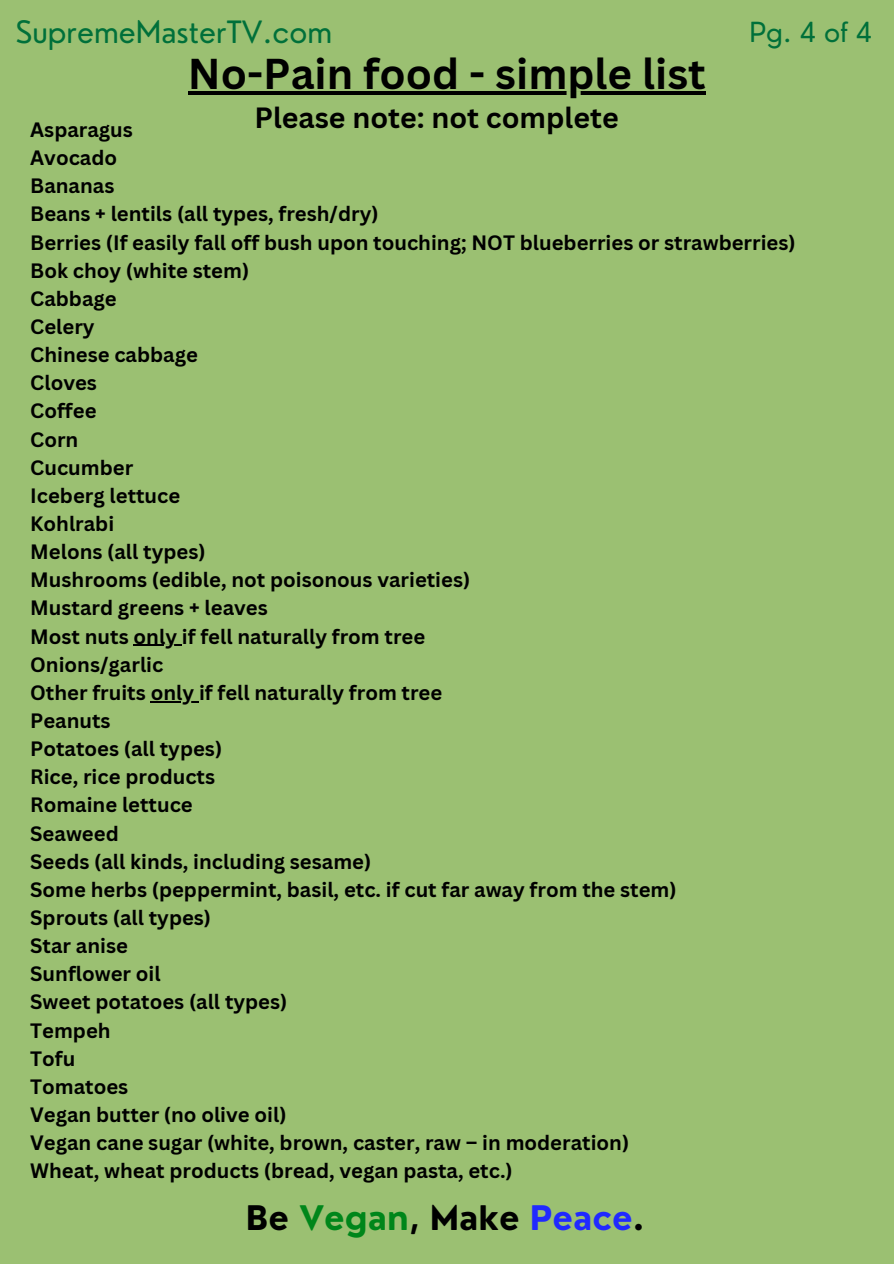
<style>
.page{position:relative;width:894px;height:1264px;background:#fff}
.page>*{position:absolute;margin:0;border:0;box-sizing:border-box;transform-origin:0 0}
.t1{font:700 42px "Canva Sans";color:#000}
.t2{font:700 33px "Nourd";color:#000}
.t3{font:30px "Nourd";color:#00703a}
.t4{font:700 28.5px "Canva Sans";color:#000}
.t5{font:27px "Nourd";color:#00703a}
.t6{font:700 20.25px "Canva Sans";color:#000}
.s1{color:#00861a}
.s2{color:#2029ff}
</style>
<div class="page">
<div style="left:0;top:0;width:893px;height:1263px;background:#9bc072"></div>
<hr style="left:134px;top:644px;width:48px;height:2px;background:#000">
<hr style="left:151px;top:701px;width:48px;height:1px;background:#000">
<hr style="left:188px;top:92px;width:517px;height:3px;background:#000">
<p class="t3" style="left:16px;top:13px;width:317px">SupremeMasterTV.com</p>
<p class="t1" style="left:188px;top:44px;width:519px">No-Pain food - simple list</p>
<p class="t5" style="left:749px;top:15px;width:124px">Pg. 4 of 4</p>
<p class="t4" style="left:254px;top:97px;width:365px">Please note: not complete</p>
<h3 class="t6" style="left:30px;top:115px;width:104px">Asparagus</h3>
<h5 class="t6" style="left:30px;top:144px;width:88px">Avocado</h5>
<h1 class="t6" style="left:30px;top:172px;width:86px">Bananas</h1>
<h4 class="t6" style="left:30px;top:200px;width:350px">Beans + lentils (all types, fresh/dry)</h4>
<p class="t6" style="left:30px;top:228px;width:766px">Berries (If easily fall off bush upon touching; NOT blueberries or strawberries)</p>
<p class="t6" style="left:30px;top:256px;width:220px">Bok choy (white stem)</p>
<p class="t6" style="left:30px;top:284px;width:88px">Cabbage</p>
<p class="t6" style="left:30px;top:312px;width:66px">Celery</p>
<p class="t6" style="left:30px;top:340px;width:169px">Chinese cabbage</p>
<p class="t6" style="left:30px;top:369px;width:68px">Cloves</p>
<p class="t6" style="left:30px;top:397px;width:68px">Coffee</p>
<p class="t6" style="left:30px;top:425px;width:50px">Corn</p>
<p class="t6" style="left:30px;top:453px;width:104px">Cucumber</p>
<p class="t6" style="left:30px;top:481px;width:151px">Iceberg lettuce</p>
<p class="t6" style="left:30px;top:509px;width:85px">Kohlrabi</p>
<p class="t6" style="left:30px;top:537px;width:177px">Melons (all types)</p>
<p class="t6" style="left:30px;top:565px;width:441px">Mushrooms (edible, not poisonous varieties)</p>
<p class="t6" style="left:30px;top:594px;width:239px">Mustard greens + leaves</p>
<p class="t6" style="left:30px;top:622px;width:396px">Most nuts only if fell naturally from tree</p>
<p class="t6" style="left:30px;top:650px;width:135px">Onions/garlic</p>
<p class="t6" style="left:30px;top:678px;width:413px">Other fruits only if fell naturally from tree</p>
<p class="t6" style="left:30px;top:706px;width:82px">Peanuts</p>
<p class="t6" style="left:30px;top:734px;width:193px">Potatoes (all types)</p>
<p class="t6" style="left:30px;top:762px;width:186px">Rice, rice products</p>
<p class="t6" style="left:30px;top:790px;width:164px">Romaine lettuce</p>
<p class="t6" style="left:30px;top:819px;width:90px">Seaweed</p>
<p class="t6" style="left:30px;top:847px;width:342px">Seeds (all kinds, including sesame)</p>
<p class="t6" style="left:30px;top:875px;width:647px">Some herbs (peppermint, basil, etc. if cut far away from the stem)</p>
<p class="t6" style="left:30px;top:903px;width:182px">Sprouts (all types)</p>
<p class="t6" style="left:30px;top:931px;width:99px">Star anise</p>
<p class="t6" style="left:30px;top:959px;width:132px">Sunflower oil</p>
<p class="t6" style="left:30px;top:987px;width:258px">Sweet potatoes (all types)</p>
<p class="t6" style="left:30px;top:1015px;width:82px">Tempeh</p>
<p class="t6" style="left:30px;top:1044px;width:47px">Tofu</p>
<p class="t6" style="left:30px;top:1072px;width:99px">Tomatoes</p>
<p class="t6" style="left:30px;top:1100px;width:258px">Vegan butter (no olive oil)</p>
<p class="t6" style="left:30px;top:1128px;width:600px">Vegan cane sugar (white, brown, caster, raw – in moderation)</p>
<p class="t6" style="left:30px;top:1156px;width:484px">Wheat, wheat products (bread, vegan pasta, etc.)</p>
<h2 class="t2" style="left:246px;top:1196px;width:400px">Be <span class="s1">Vegan</span>, Make <span class="s2">Peace</span>.</h2>
</div>
